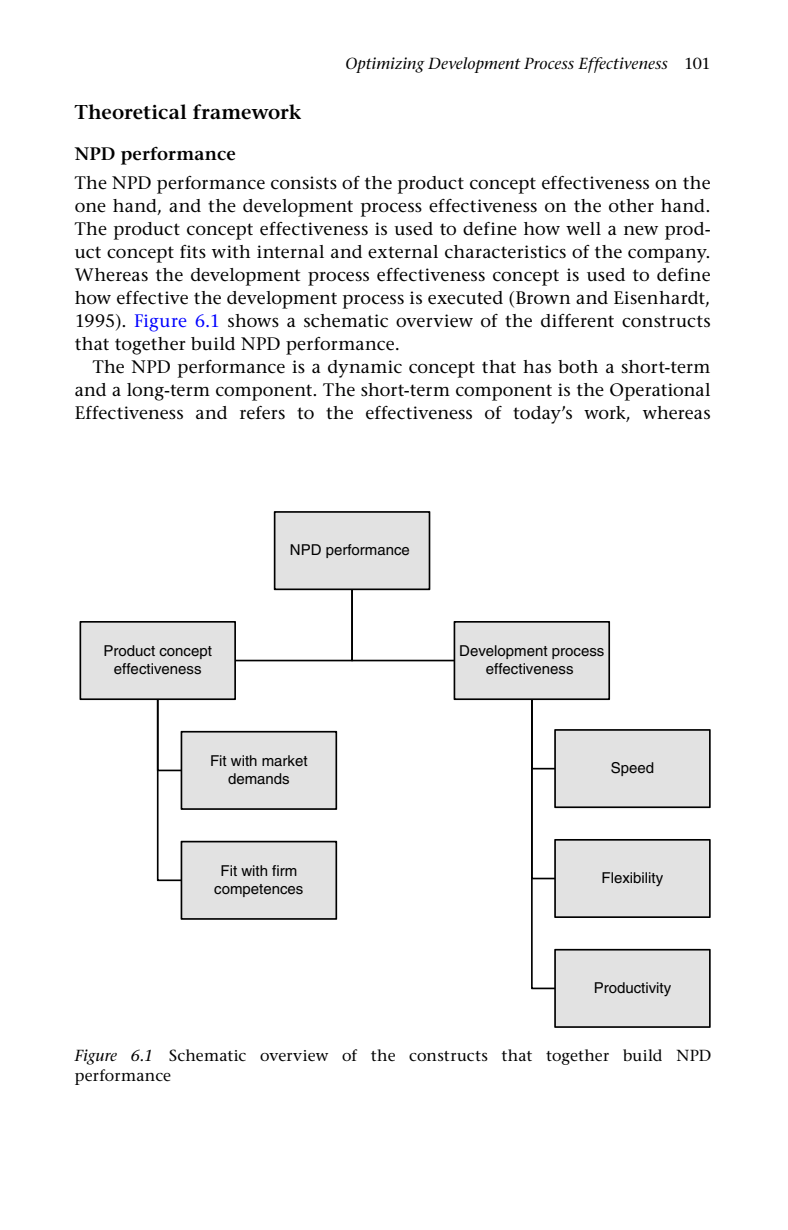
<style>
.page{position:relative;width:788px;height:1230px;background:#fff}
.page>*{position:absolute;margin:0;border:0;box-sizing:border-box;transform-origin:0 0}
.t1{font:600 20px "Wshrgq Stone Serif Std";letter-spacing:.005em;color:#000}
.t2{font:500 18px/23px "Sbmhtv Stone Serif Std";letter-spacing:.01em;color:#000;text-align:justify}
.t3{font:600 18px "Wshrgq Stone Serif Std";letter-spacing:.005em;color:#000}
.t4{font:500 16px/20px "Sbmhtv Stone Serif Std";letter-spacing:.01em;color:#000}
.t5{font:italic 500 16px "Sggcnb Stone Serif Std";letter-spacing:.005em;color:#000}
.t6{font:15px/18px "Fbjxtw Helvetica";color:#000;text-align:center}
.s1{font-family:"Sbmhtv Stone Serif Std";font-style:normal}
.s2{color:#00f}
.s3{font-family:"Sggcnb Stone Serif Std";font-style:italic}
</style>
<div class="page">
<svg style="left:80px;top:511px;width:631px;height:517px"></svg>
<p class="t5" style="left:345px;top:57px;width:367px">Optimizing Development Process Effectiveness <span class="s1">101</span></p>
<p class="t1" style="left:75px;top:104px;width:228px">Theoretical framework</p>
<p class="t3" style="left:75px;top:147px;width:163px">NPD performance</p>
<p class="t2" style="left:75px;top:173px;width:638px">The NPD performance consists of the product concept effectiveness on the one hand, and the development process effectiveness on the other hand.<br>The product concept effectiveness is used to define how well a new prod&shy;uct concept fits with internal and external characteristics of the company.<br>Whereas the development process effectiveness concept is used to define how effective the development process is executed (Brown and Eisenhardt, 1995). <span class="s2">Figure 6.1</span> shows a schematic overview of the different constructs that together build NPD performance.</p>
<p class="t2" style="left:75px;top:357px;width:638px;text-indent:18px">The NPD performance is a dynamic concept that has both a short-term and a long-term component. The short-term component is the Operational Effectiveness and refers to the effectiveness of today’s work, whereas</p>
<p class="t6" style="left:104px;top:643px;width:110px">Product concept effectiveness</p>
<p class="t6" style="left:290px;top:543px;width:122px">NPD performance</p>
<p class="t6" style="left:210px;top:753px;width:99px">Fit with market demands</p>
<p class="t6" style="left:214px;top:863px;width:91px">Fit with firm competences</p>
<p class="t6" style="left:459px;top:643px;width:147px">Development process effectiveness</p>
<p class="t6" style="left:611px;top:761px;width:45px">Speed</p>
<p class="t6" style="left:602px;top:870px;width:63px">Flexibility</p>
<p class="t6" style="left:594px;top:980px;width:79px">Productivity</p>
<p class="t4" style="left:75px;top:1047px;width:638px"><span class="s3">Figure 6.1</span> Schematic overview of the constructs that together build NPD performance</p>
</div>
